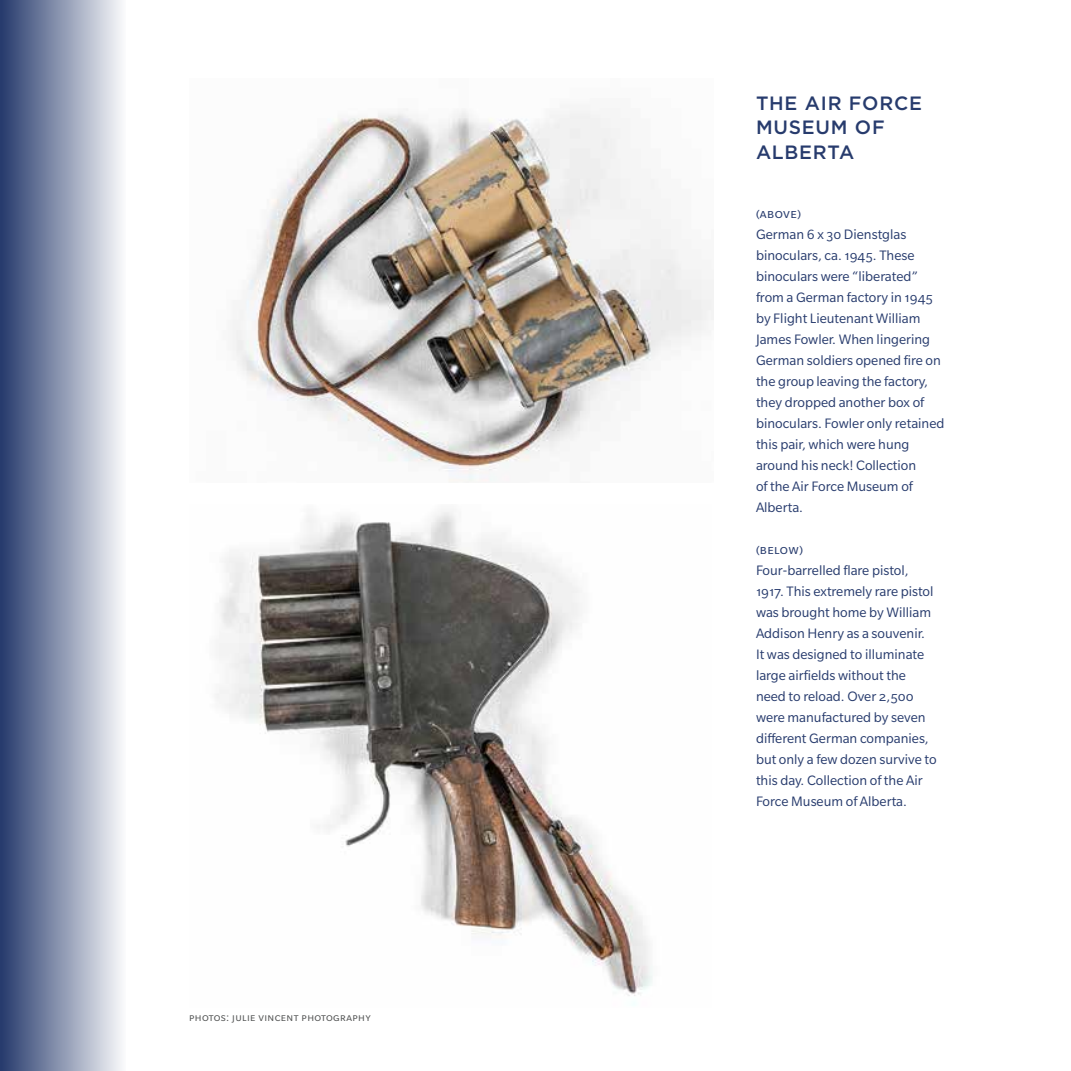
<style>
.page{position:relative;width:1071px;height:1071px;background:#fff}
.page>*{position:absolute;margin:0;border:0;box-sizing:border-box;transform-origin:0 0}
.t1{font:500 19.25px/24.5px "Gotham";letter-spacing:.04em;color:#273b6d}
.t2{font:14.88px/21px "Slate Pro";color:#273b6d}
.t3{font:12.25px "Slate Pro";letter-spacing:.03em;color:#545555}
</style>
<div class="page">
<div style="left:0;top:0;width:126px;height:1071px;background:linear-gradient(to right,#25396b,#fafafb)"></div>
<img style="left:215px;top:511px;width:438px;height:494px">
<img style="left:232px;top:109px;width:482px;height:374px">
<p class="t3" style="left:189px;top:1011px;width:183px">Photos: Julie Vincent Photography</p>
<p class="t1" style="left:756px;top:91px;width:167px">THE AIR FORCE<br>MUSEUM OF<br>ALBERTA</p>
<p class="t2" style="left:756px;top:203px;width:190px">(above)<br>German 6 x 30 Dienstglas binoculars, ca. 1945. These binoculars were “liberated” from a German factory in 1945 by Flight Lieutenant William<br>James Fowler. When lingering<br>German soldiers opened fire on the group leaving the factory, they dropped another box of binoculars. Fowler only retained this pair, which were hung around his neck! Collection<br>of the Air Force Museum of<br>Alberta.</p>
<p class="t2" style="left:756px;top:539px;width:182px">(below)<br>Four-barrelled flare pistol,<br>1917. This extremely rare pistol was brought home by William<br>Addison Henry as a souvenir.<br>It was designed to illuminate large airfields without the need to reload. Over 2,500 were manufactured by seven different German companies, but only a few dozen survive to this day. Collection of the Air<br>Force Museum of Alberta.</p>
</div>
